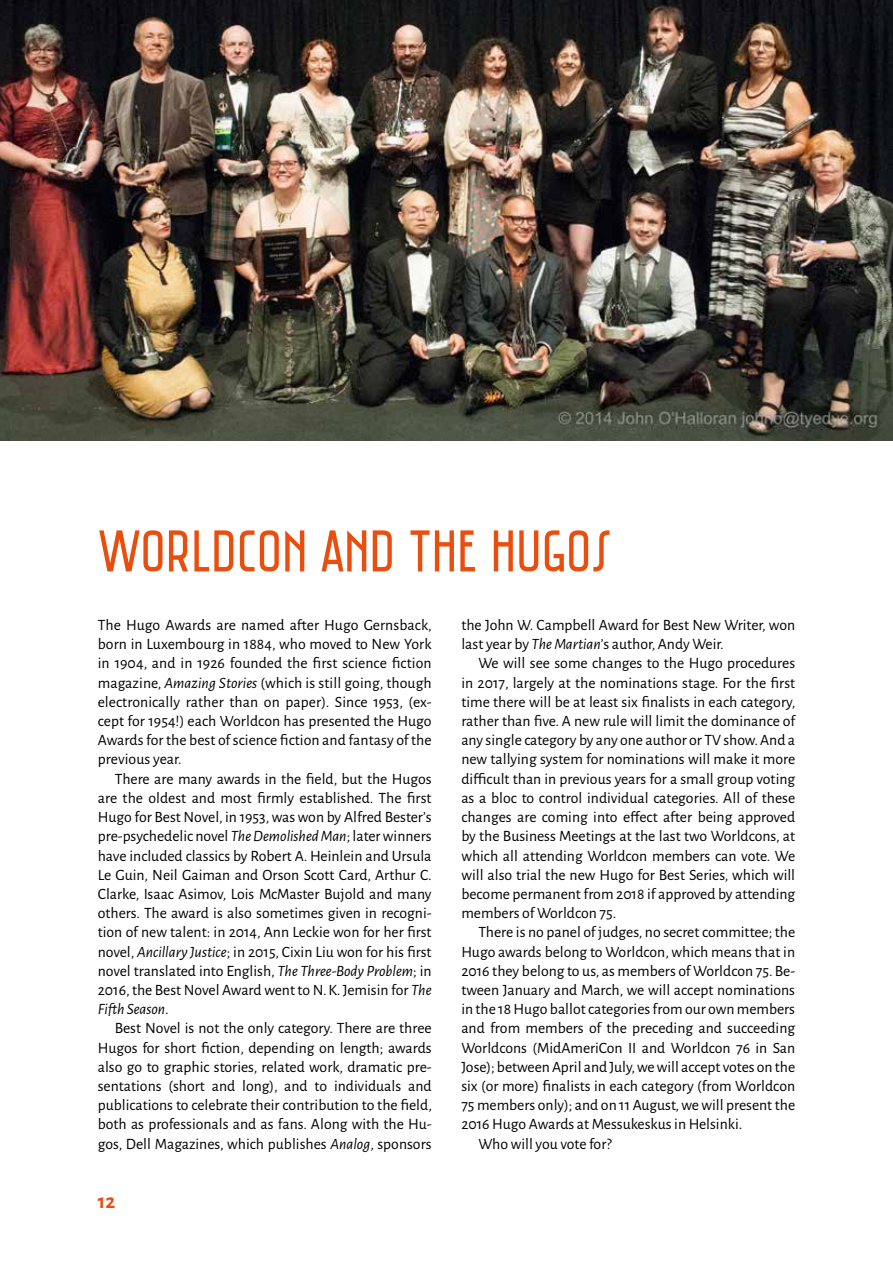
<style>
.page{position:relative;width:893px;height:1263px;background:#fff}
.page>*{position:absolute;margin:0;border:0;box-sizing:border-box;transform-origin:0 0}
.t1{font:60px "Saniretro";letter-spacing:.01em;color:#e94e0f}
.t2{font:700 21px "Alegreya Sans SC";color:#e94e0f}
.t3{font:15.75px/19.2px "Alegreya Sans";color:#000;text-align:justify}
.s1{font-style:italic}
</style>
<div class="page">
<img style="left:0;top:0;width:893px;height:441px">
<h1 class="t1" style="left:98px;top:516px;width:516px">WORLDCON AND THE HUGOS</h1>
<p class="t3" style="left:98px;top:615px;width:336px">The Hugo Awards are named after Hugo Gernsback, born in Luxembourg in 1884, who moved to New York in 1904, and in 1926 founded the first science fiction magazine, <span class="s1">Amazing Stories</span> (which is still going, though electronically rather than on paper). Since 1953, (ex&shy;cept for 1954!) each Worldcon has presented the Hugo Awards for the best of science fiction and fantasy of the previous year.</p>
<p class="t3" style="left:98px;top:768px;width:336px;text-indent:17px">There are many awards in the field, but the Hugos are the oldest and most firmly established. The first Hugo for Best Novel, in 1953, was won by Alfred Bester’s pre-psychedelic novel <span class="s1">The Demolished Man</span>; later winners have included classics by Robert A. Heinlein and Ursula Le Guin, Neil Gaiman and Orson Scott Card, Arthur C.<br>Clarke, Isaac Asimov, Lois McMaster Bujold and many others. The award is also sometimes given in recogni&shy;tion of new talent: in 2014, Ann Leckie won for her first novel, <span class="s1">Ancillary Justice</span>; in 2015, Cixin Liu won for his first novel translated into English, <span class="s1">The Three-Body Problem</span>; in 2016, the Best Novel Award went to N.K. Jemisin for <span class="s1">The Fifth Season</span>.</p>
<p class="t3" style="left:98px;top:1018px;width:336px;text-indent:17px">Best Novel is not the only category. There are three Hugos for short fiction, depending on length; awards also go to graphic stories, related work, dramatic pre&shy;sentations (short and long), and to individuals and publications to celebrate their contribution to the field, both as professionals and as fans. Along with the Hu&shy;gos, Dell Magazines, which publishes <span class="s1">Analog</span>, sponsors</p>
<h2 class="t2" style="left:98px;top:1186px;width:19px">12</h2>
<p class="t3" style="left:461px;top:615px;width:335px">the John W. Campbell Award for Best New Writer, won last year by <span class="s1">The Martian</span>’s author, Andy Weir.</p>
<p class="t3" style="left:461px;top:653px;width:336px;text-indent:17px">We will see some changes to the Hugo procedures in 2017, largely at the nominations stage. For the first time there will be at least six finalists in each category, rather than five. A new rule will limit the dominance of any single category by any one author or TV show. And a new tallying system for nominations will make it more difficult than in previous years for a small group voting as a bloc to control individual categories. All of these changes are coming into effect after being approved by the Business Meetings at the last two Worldcons, at which all attending Worldcon members can vote. We will also trial the new Hugo for Best Series, which will become permanent from 2018 if approved by attending members of Worldcon 75.</p>
<p class="t3" style="left:478px;top:922px;width:318px">There is no panel of judges, no secret committee; the</p>
<p class="t3" style="left:461px;top:941px;width:335px">Hugo awards belong to Worldcon, which means that in</p>
<p class="t3" style="left:461px;top:960px;width:335px">2016 they belong to us, as members of Worldcon 75. Be-</p>
<p class="t3" style="left:461px;top:979px;width:335px">tween January and March, we will accept nominations</p>
<p class="t3" style="left:461px;top:999px;width:335px">in the 18 Hugo ballot categories from our own members</p>
<p class="t3" style="left:461px;top:1018px;width:335px">and from members of the preceding and succeeding</p>
<p class="t3" style="left:461px;top:1037px;width:335px">Worldcons (MidAmeriCon II and Worldcon 76 in San</p>
<p class="t3" style="left:461px;top:1056px;width:335px">Jose); between April and July, we will accept votes on the</p>
<p class="t3" style="left:461px;top:1075px;width:335px">six (or more) finalists in each category (from Worldcon</p>
<p class="t3" style="left:461px;top:1095px;width:335px">75 members only); and on 11 August, we will present the</p>
<p class="t3" style="left:461px;top:1114px;width:282px">2016 Hugo Awards at Messukeskus in Helsinki.</p>
<p class="t3" style="left:478px;top:1133px;width:135px">Who will you vote for?</p>
</div>
